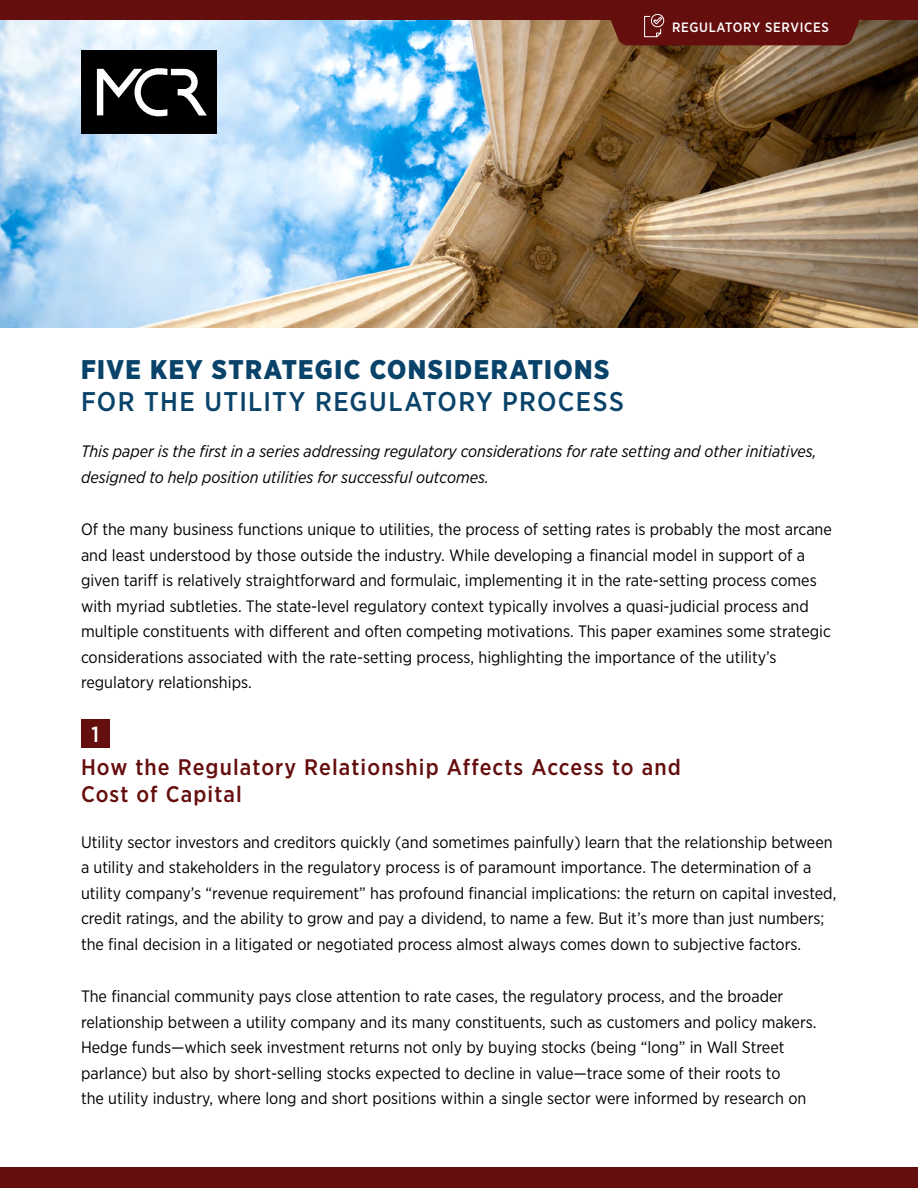
<style>
.page{position:relative;width:918px;height:1188px;background:#fff}
.page>*{position:absolute;margin:0;border:0;box-sizing:border-box;transform-origin:0 0}
.t1{font:900 27px "Gotham Narrow";letter-spacing:.055em;color:#094369}
.t2{font:500 27px "Gotham Narrow";letter-spacing:.05em;color:#094369}
.t3{font:500 22.5px/27px "Gotham Narrow";letter-spacing:.05em;color:#650e0e}
.t4{font:500 21.75px "Gotham Narrow";color:#fff}
.t5{font:16.5px/25.5px "Gotham Narrow";color:#000}
.t6{font:italic 16.5px/25.5px "Gotham Narrow";color:#000}
.t7{font:500 13.5px "Gotham Narrow";letter-spacing:.05em;color:#fff}
</style>
<div class="page">
<div style="left:81px;top:720px;width:29px;height:28px;background:#650e0e"></div>
<img style="left:0;top:19px;width:918px;height:308px">
<div style="left:81px;top:51px;width:136px;height:83px;background:#000"></div>
<svg style="left:97px;top:68px;width:110px;height:48px"></svg>
<div style="left:0;top:1167px;width:918px;height:21px;background:#650e0e"></div>
<div style="left:0;top:0;width:918px;height:19px;background:#650e0e"></div>
<svg style="left:606px;top:13px;width:258px;height:32px"></svg>
<p class="t7" style="left:672px;top:19px;width:158px">REGULATORY SERVICES</p>
<h1 class="t1" style="left:81px;top:352px;width:530px">FIVE KEY STRATEGIC CONSIDERATIONS</h1>
<h1 class="t2" style="left:81px;top:385px;width:544px">FOR THE UTILITY REGULATORY PROCESS</h1>
<p class="t6" style="left:81px;top:438px;width:737px">This paper is the first in a series addressing regulatory considerations for rate setting and other initiatives, designed to help position utilities for successful outcomes.</p>
<p class="t5" style="left:81px;top:516px;width:752px">Of the many business functions unique to utilities, the process of setting rates is probably the most arcane and least understood by those outside the industry. While developing a financial model in support of a given tariff is relatively straightforward and formulaic, implementing it in the rate-setting process comes with myriad subtleties. The state-level regulatory context typically involves a quasi-judicial process and multiple constituents with different and often competing motivations. This paper examines some strategic considerations associated with the rate-setting process, highlighting the importance of the utility’s regulatory relationships.</p>
<h3 class="t4" style="left:91px;top:720px;width:9px">1</h3>
<h2 class="t3" style="left:81px;top:753px;width:601px">How the Regulatory Relationship Affects Access to and<br>Cost of Capital</h2>
<p class="t5" style="left:81px;top:829px;width:757px">Utility sector investors and creditors quickly (and sometimes painfully) learn that the relationship between a utility and stakeholders in the regulatory process is of paramount importance. The determination of a utility company’s “revenue requirement” has profound financial implications: the return on capital invested, credit ratings, and the ability to grow and pay a dividend, to name a few. But it’s more than just numbers; the final decision in a litigated or negotiated process almost always comes down to subjective factors.</p>
<p class="t5" style="left:81px;top:983px;width:737px">The financial community pays close attention to rate cases, the regulatory process, and the broader relationship between a utility company and its many constituents, such as customers and policy makers.<br>Hedge funds—which seek investment returns not only by buying stocks (being “long” in Wall Street parlance) but also by short-selling stocks expected to decline in value—trace some of their roots to<br>the utility industry, where long and short positions within a single sector were informed by research on</p>
</div>
